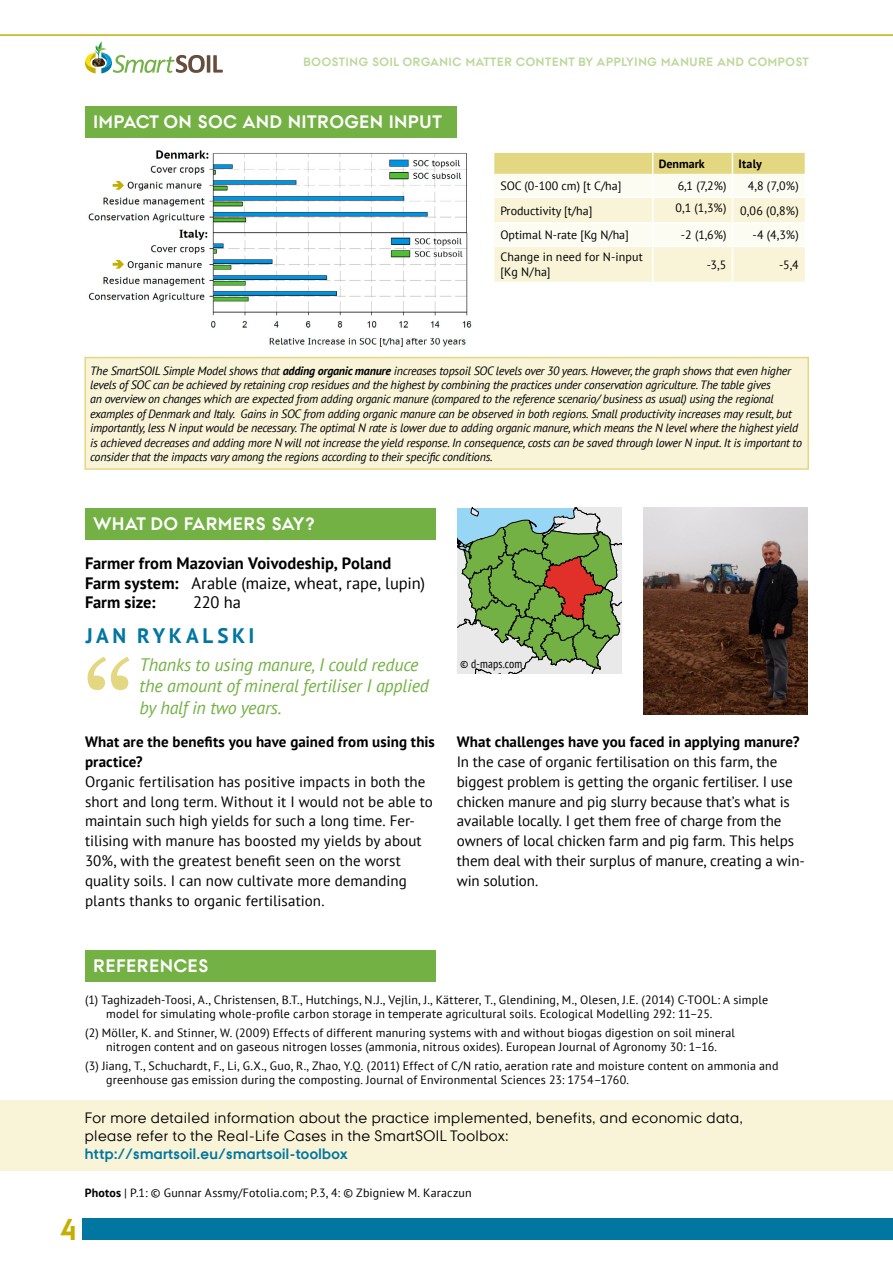
<style>
.page{position:relative;width:893px;height:1263px;background:#fff}
.page>*{position:absolute;margin:0;border:0;box-sizing:border-box;transform-origin:0 0}
.t1{font:700 30px "AU Passata";color:#c3af00}
.t2{font:700 21px "PT Sans";color:#0076a1}
.t3{font:italic 18px/21.6px "PT Sans";letter-spacing:-.01em;color:#74b144}
.t4{font:700 18px "AU Passata";letter-spacing:.05em;color:#fff}
.t5{font:700 16.5px/19.8px "PT Sans";color:#000}
.t6{font:16.5px "PT Sans";color:#000}
.t7{font:15px/19.8px "PT Sans";color:#000}
.t8{font:15px/18px "AU Passata";letter-spacing:.03em;color:#000}
.t9{font:700 15px/19.8px "PT Sans";letter-spacing:.005em;color:#000}
.t10{font:700 15px "AU Passata";letter-spacing:.03em;color:#0076a1}
.t11{font:12px/14.4px "PT Sans";letter-spacing:.015em;color:#000}
.t12{font:italic 12px/14.4px "PT Sans";letter-spacing:-.02em;color:#000}
.t13{font:700 12px "AU Passata";letter-spacing:.06em;color:#bcd89a}
.t14{font:700 12px "PT Sans";color:#000}
.t15{font:condensed 12px "PT Sans";letter-spacing:.01em;color:#000}
.s1{font-weight:700}
.s2{font-weight:400}
</style>
<div class="page">
<div style="left:82px;top:1218px;width:811px;height:22px;background:#0076a1"></div>
<hr style="left:0;top:34px;width:893px;height:2px;background:#c3af00">
<svg style="left:85px;top:41px;width:138px;height:32px"></svg>
<div style="left:0;top:1099px;width:893px;height:71px;background:#f9f4d8"></div>
<div style="left:85px;top:508px;width:351px;height:31px;background:#74b144"></div>
<svg style="left:88px;top:657px;width:41px;height:33px"></svg>
<img style="left:643px;top:508px;width:164px;height:206px">
<svg style="left:457px;top:508px;width:165px;height:166px;background:#93ab79"></svg>
<div style="left:85px;top:950px;width:351px;height:31px;background:#74b144"></div>
<div style="left:85px;top:106px;width:372px;height:32px;background:#74b144"></div>
<div style="left:85px;top:358px;width:723px;height:111px;background:#f9f4d8"></div>
<div style="left:84px;top:357px;width:725px;height:113px;border:2px solid #e4d782"></div>
<img style="left:88px;top:150px;width:384px;height:197px">
<svg style="left:494px;top:153px;width:311px;height:129px"></svg>
<hr style="left:494px;top:246px;width:159px;height:1px;background:#fff">
<hr style="left:653px;top:246px;width:79px;height:1px;background:#fff">
<hr style="left:652px;top:247px;width:1px;height:35px;background:#fff">
<hr style="left:732px;top:246px;width:73px;height:1px;background:#fff">
<hr style="left:732px;top:247px;width:1px;height:35px;background:#fff">
<svg style="left:113px;top:181px;width:11px;height:9px"></svg>
<svg style="left:113px;top:260px;width:11px;height:9px"></svg>
<p class="t13" style="left:304px;top:55px;width:36px">BOOSTIN</p>
<p class="t13" style="left:359px;top:55px;width:80px">G SOIL ORGANI</p>
<p class="t13" style="left:452px;top:55px;width:32px">C MATTER</p>
<p class="t13" style="left:516px;top:55px;width:29px">CONTENT</p>
<p class="t13" style="left:578px;top:55px;width:225px">BY APPLYING MAN URE AN D COMPOST</p>
<h3 class="t4" style="left:94px;top:112px;width:346px">IMPACT ON SOC AN D NITROGEN IN PUT</h3>
<p class="t14" style="left:659px;top:156px;width:48px">Denmark</p>
<p class="t14" style="left:738px;top:156px;width:25px">Italy</p>
<p class="t11" style="left:500px;top:178px;width:123px">SOC (0-100 cm) [t C/ha]</p>
<p class="t11" style="left:678px;top:178px;width:50px">6,1 (7,2%)</p>
<p class="t11" style="left:748px;top:178px;width:52px">4,8 (7,0%)</p>
<p class="t11" style="left:500px;top:203px;width:93px">Productivity [t/ha]</p>
<p class="t11" style="left:675px;top:203px;width:125px">0,1 (1,3%) 0,06 (0,8%)</p>
<p class="t11" style="left:500px;top:227px;width:130px">Optimal N-rate [Kg N/ha]</p>
<p class="t11" style="left:681px;top:227px;width:47px">-2 (1,6%)</p>
<p class="t11" style="left:752px;top:227px;width:48px">-4 (4,3%)</p>
<p class="t11" style="left:500px;top:250px;width:144px">Change in need for N-input [Kg N/ha]</p>
<p class="t11" style="left:707px;top:257px;width:21px">-3,5</p>
<p class="t11" style="left:779px;top:257px;width:21px">-5,4</p>
<p class="t12" style="left:90px;top:363px;width:713px">The SmartSOIL Simple Model shows that <span class="s1">adding organic manure</span> increases topsoil SOC levels over 30 years. However, the graph shows that even higher levels of SOC can be achieved by retaining crop residues and the highest by combining the practices under conservation agriculture. The table gives<br>an overview on changes which are expected from adding organic manure (compared to the reference scenario/ business as usual) using the regional examples of Denmark and Italy. Gains in SOC from adding organic manure can be observed in both regions. Small productivity increases may result, but importantly, less N input would be necessary. The optimal N rate is lower due to adding organic manure, which means the N level where the highest yield is achieved decreases and adding more N will not increase the yield response. In consequence, costs can be saved through lower N input. It is important to consider that the impacts vary among the regions according to their specific conditions.</p>
<h3 class="t4" style="left:94px;top:513px;width:222px">WHAT DO FARMERS SAY?</h3>
<h3 class="t5" style="left:85px;top:553px;width:342px">Farmer from Mazovian Voivodeship, Poland<br>Farm system: <span class="s2">Arable (maize, wheat, rape, lupin)<br></span>Farm size:</h3>
<h3 class="t6" style="left:193px;top:592px;width:50px">220 ha</h3>
<h2 class="t2" style="left:86px;top:621px;width:98px">Ja n Rykalski</h2>
<h3 class="t3" style="left:140px;top:653px;width:291px">Thanks to using manure, I could reduce the amount of mineral fertiliser I applied by half in two years.</h3>
<p class="t15" style="left:460px;top:656px;width:63px">© d-maps.com</p>
<p class="t9" style="left:85px;top:732px;width:351px">What are the benefits you have gained from using this practice?</p>
<p class="t7" style="left:85px;top:771px;width:349px">Organic fertilisation has positive impacts in both the short and long term. Without it I would not be able to maintain such high yields for such a long time. Fer&shy;tilising with manure has boosted my yields by about 30%, with the greatest benefit seen on the worst quality soils. I can now cultivate more demanding plants thanks to organic fertilisation.</p>
<p class="t9" style="left:457px;top:732px;width:344px">What challenges have you faced in applying manure?</p>
<p class="t7" style="left:457px;top:751px;width:350px">In the case of organic fertilisation on this farm, the biggest problem is getting the organic fertiliser. I use chicken manure and pig slurry because that’s what is available locally. I get them free of charge from the owners of local chicken farm and pig farm. This helps them deal with their surplus of manure, creating a win&shy;win solution.</p>
<h1 class="t1" style="left:60px;top:1212px;width:19px">4</h1>
<h3 class="t4" style="left:94px;top:955px;width:116px">REFERENCES</h3>
<p class="t11" style="left:106px;top:992px;width:663px;text-indent:-21px">(1) Taghizadeh-Toosi, A., Christensen, B.T., Hutchings, N.J., Vejlin, J., Kätterer, T., Glendining, M., Olesen, J.E. (2014) C-TOOL: A simple model for simulating whole-profile carbon storage in temperate agricultural soils. Ecological Modelling 292: 11–25.</p>
<p class="t11" style="left:85px;top:1025px;width:652px;text-align:center">(2) Möller, K. and Stinner, W. (2009) Effects of different manuring systems with and without biogas digestion on soil mineral nitrogen content and on gaseous nitrogen losses (ammonia, nitrous oxides). European Journal of Agronomy 30: 1–16.</p>
<p class="t11" style="left:106px;top:1058px;width:674px;text-indent:-21px">(3) Jiang, T., Schuchardt, F., Li, G.X., Guo, R., Zhao, Y.Q. (2011) Effect of C/N ratio, aeration rate and moisture content on ammonia and greenhouse gas emission during the composting. Journal of Environmental Sciences 23: 1754–1760.</p>
<p class="t8" style="left:85px;top:1109px;width:659px">For more detailed information about the practice implemented, benefits, and economic data, please refer to the Real-Life Cases in the SmartSOIL Toolbox:</p>
<p class="t10" style="left:85px;top:1145px;width:264px">HTTP://SMARTSOIL.EU/SMARTSOIL-TOOLBOX</p>
<p class="t11" style="left:85px;top:1185px;width:388px"><span class="s1">Photos</span> | P.1: © Gunnar Assmy/Fotolia.com; P.3, 4: © Zbigniew M. Karaczun</p>
</div>
